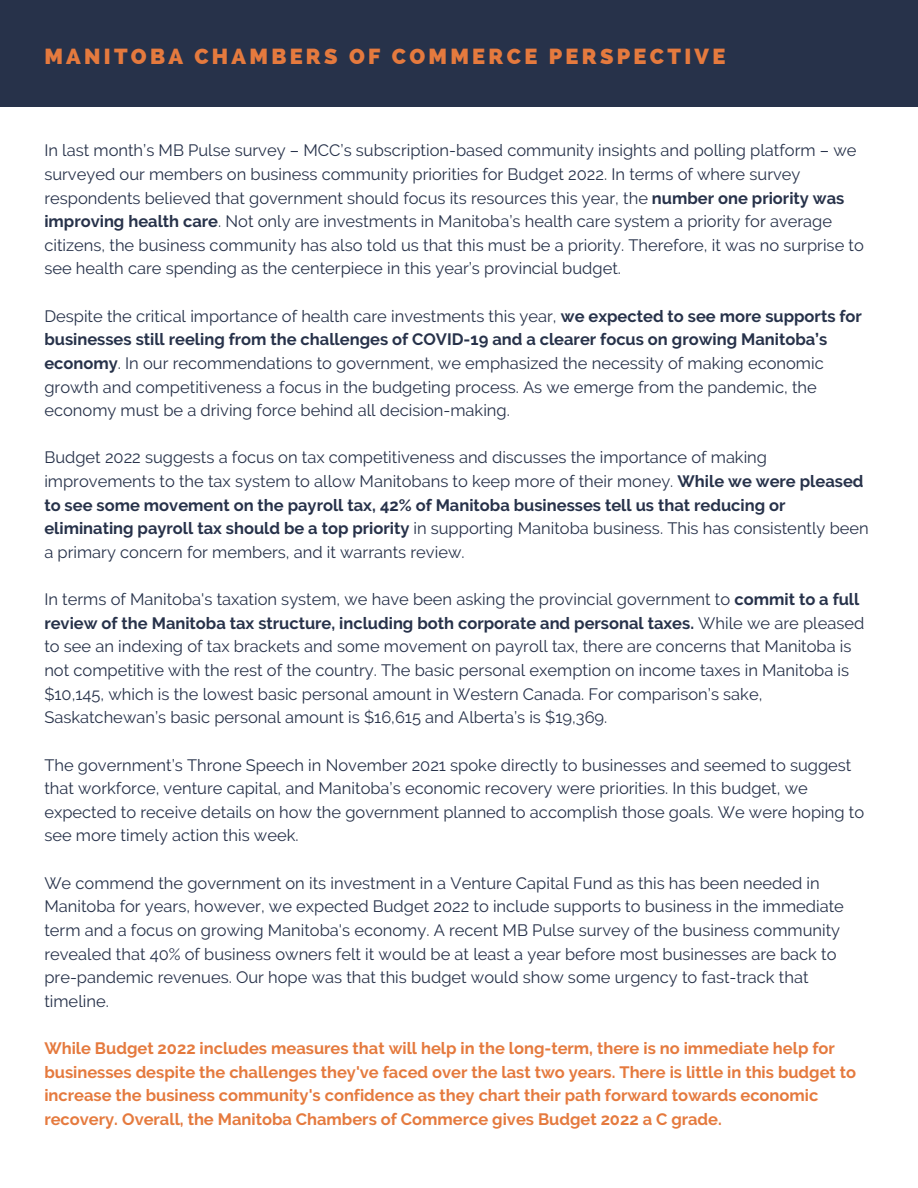
<style>
.page{position:relative;width:918px;height:1188px;background:#fff}
.page>*{position:absolute;margin:0;border:0;box-sizing:border-box;transform-origin:0 0}
.t1{font:800 21.75px "Raleway";letter-spacing:.15em;color:#e57a3e}
.t2{font:16.5px/23.7px "Raleway";color:#27324a}
.t3{font:700 16.5px/23.7px "Raleway";color:#e57a3e}
.s1{font-weight:700}
</style>
<div class="page">
<div style="left:0;top:0;width:918px;height:107px;background:#27324a"></div>
<p class="t1" style="left:44px;top:44px;width:683px">MANITOBA CHAMBERS OF COMMERCE PERSPECTIVE</p>
<p class="t2" style="left:44px;top:139px;width:821px">In last month’s MB Pulse survey – MCC’s subscription-based community insights and polling platform – we surveyed our members on business community priorities for Budget 2022. In terms of where survey respondents believed that government should focus its resources this year, the <span class="s1">number one priority was improving health care</span>. Not only are investments in Manitoba’s health care system a priority for average citizens, the business community has also told us that this must be a priority. Therefore, it was no surprise to see health care spending as the centerpiece in this year’s provincial budget.</p>
<p class="t2" style="left:44px;top:304px;width:819px">Despite the critical importance of health care investments this year, <span class="s1">we expected to see more supports for businesses still reeling from the challenges of COVID-19 and a clearer focus on growing Manitoba’s economy</span>. In our recommendations to government, we emphasized the necessity of making economic growth and competitiveness a focus in the budgeting process. As we emerge from the pandemic, the economy must be a driving force behind all decision-making.</p>
<p class="t2" style="left:44px;top:446px;width:826px">Budget 2022 suggests a focus on tax competitiveness and discusses the importance of making improvements to the tax system to allow Manitobans to keep more of their money. <span class="s1">While we were pleased to see some movement on the payroll tax, 42% of Manitoba businesses tell us that reducing or eliminating payroll tax should be a top priority</span> in supporting Manitoba business. This has consistently been a primary concern for members, and it warrants review.</p>
<p class="t2" style="left:44px;top:587px;width:821px">In terms of Manitoba's taxation system, we have been asking the provincial government to <span class="s1">commit to a full review of the Manitoba tax structure, including both corporate and personal taxes.</span> While we are pleased to see an indexing of tax brackets and some movement on payroll tax, there are concerns that Manitoba is not competitive with the rest of the country. The basic personal exemption on income taxes in Manitoba is $10,145, which is the lowest basic personal amount in Western Canada. For comparison’s sake, Saskatchewan’s basic personal amount is $16,615 and Alberta’s is $19,369.</p>
<p class="t2" style="left:44px;top:753px;width:821px">The government’s Throne Speech in November 2021 spoke directly to businesses and seemed to suggest that workforce, venture capital, and Manitoba’s economic recovery were priorities. In this budget, we expected to receive details on how the government planned to accomplish those goals. We were hoping to see more timely action this week.</p>
<p class="t2" style="left:44px;top:871px;width:801px">We commend the government on its investment in a Venture Capital Fund as this has been needed in Manitoba for years, however, we expected Budget 2022 to include supports to business in the immediate term and a focus on growing Manitoba's economy. A recent MB Pulse survey of the business community revealed that 40% of business owners felt it would be at least a year before most businesses are back to pre-pandemic revenues. Our hope was that this budget would show some urgency to fast-track that timeline.</p>
<p class="t3" style="left:44px;top:1036px;width:813px">While Budget 2022 includes measures that will help in the long-term, there is no immediate help for businesses despite the challenges they've faced over the last two years. There is little in this budget to increase the business community's confidence as they chart their path forward towards economic recovery. Overall, the Manitoba Chambers of Commerce gives Budget 2022 a C grade.</p>
</div>
